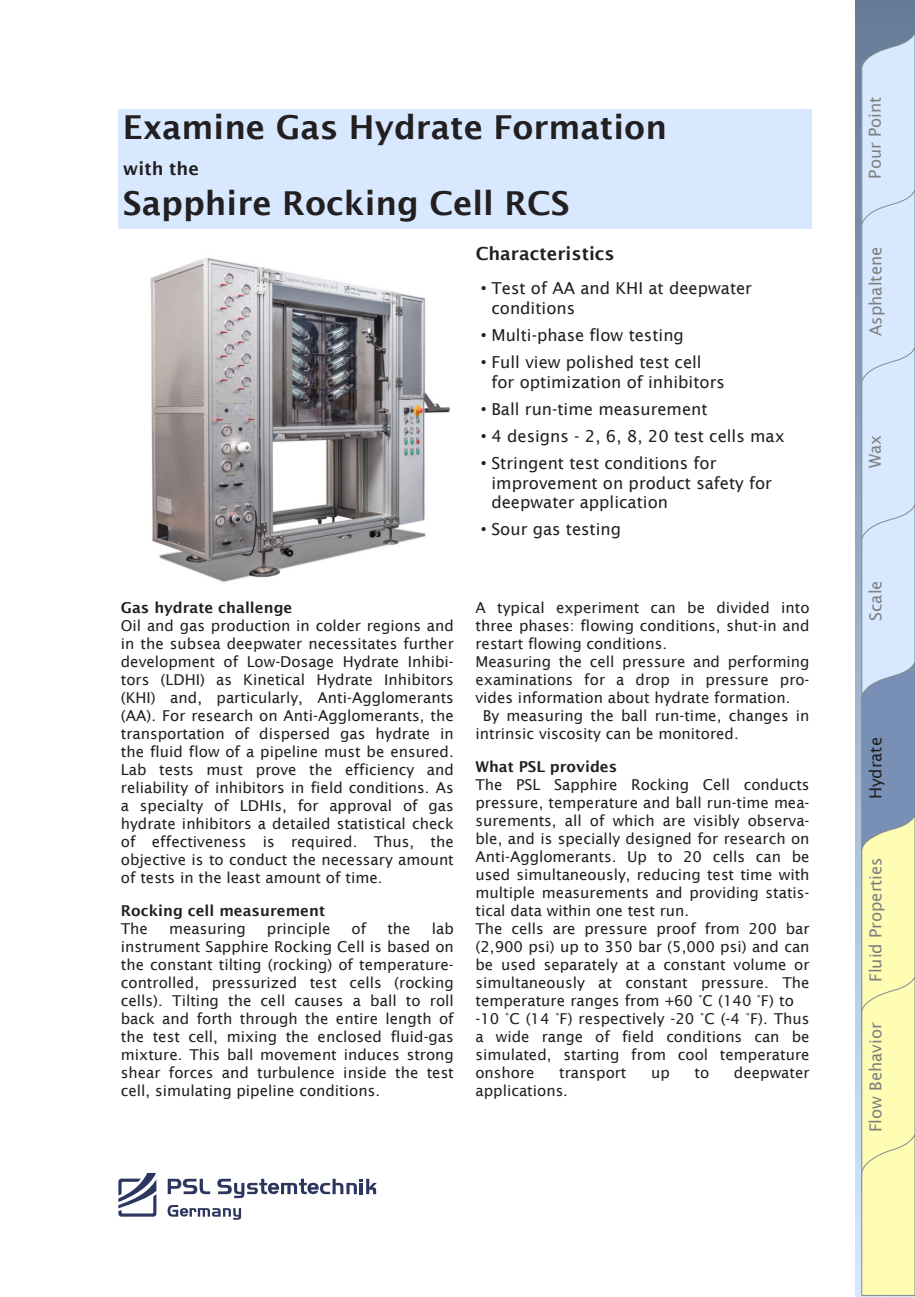
<style>
.page{position:relative;width:915px;height:1297px;background:#fff}
.page>*{position:absolute;margin:0;border:0;box-sizing:border-box;transform-origin:0 0}
.t1{font:600 33px "Lucida Sans";color:#231f20}
.t2{font:600 18px "Lucida Sans";color:#231f20}
.t3{font:16.5px/19.8px "Lucida Sans";color:#231f20}
.t4{font:16.5px "Lucida Sans";color:#7f7f7f}
.t5{font:15px/18px "Lucida Sans";color:#231f20;text-align:justify}
.t6{font:600 15px "Lucida Sans";color:#231f20}
.s1{font-family:"Arial"}
</style>
<div class="page">
<img style="left:855px;top:0;width:59px;height:1297px">
<svg style="left:860px;top:30px;width:54px;height:1266px;background:#d5dfd6"></svg>
<svg style="left:118px;top:1173px;width:38px;height:44px"></svg>
<svg style="left:168px;top:1179px;width:42px;height:15px"></svg>
<svg style="left:167px;top:1205px;width:74px;height:15px"></svg>
<svg style="left:217px;top:1179px;width:160px;height:19px"></svg>
<img style="left:150px;top:258px;width:300px;height:325px">
<div style="left:119px;top:109px;width:693px;height:120px;background:#d8e9ff"></div>
<h1 class="t1" style="left:123px;top:113px;width:545px">Examine Gas Hydrate Formation</h1>
<p class="t2" style="left:123px;top:161px;width:78px">with the</p>
<h1 class="t1" style="left:123px;top:189px;width:448px">Sapphire Rocking Cell RCS</h1>
<p class="t2" style="left:475px;top:246px;width:140px">Characteristics</p>
<p class="t3" style="left:491px;top:279px;width:262px;text-indent:-10px"><span class="s1">•</span> Test of AA and KHI at deepwater conditions</p>
<p class="t3" style="left:481px;top:326px;width:204px"><span class="s1">•</span> Multi-phase flow testing</p>
<p class="t3" style="left:491px;top:353px;width:235px;text-indent:-10px"><span class="s1">•</span> Full view polished test cell for optimization of inhibitors</p>
<p class="t3" style="left:480px;top:400px;width:228px"><span class="s1">•</span> Ball run-time measurement</p>
<p class="t3" style="left:480px;top:427px;width:305px"><span class="s1">•</span> 4 designs - 2, 6, 8, 20 test cells max</p>
<p class="t3" style="left:491px;top:454px;width:282px;text-indent:-10px"><span class="s1">•</span> Stringent test conditions for improvement on product safety for deepwater application</p>
<p class="t3" style="left:480px;top:521px;width:142px"><span class="s1">•</span> Sour gas testing</p>
<p class="t6" style="left:121px;top:601px;width:173px">Gas hydrate challenge</p>
<p class="t5" style="left:121px;top:618px;width:334px">Oil and gas production in colder regions and in the subsea deepwater necessitates further development of Low-Dosage Hydrate Inhibi&shy;tors (LDHI) as Kinetical Hydrate Inhibitors (KHI) and, particularly, Anti-Agglomerants (AA). For research on Anti-Agglomerants, the transportation of dispersed gas hydrate in the fluid flow of a pipeline must be ensured.<br>Lab tests must prove the efficiency and reliability of inhibitors in field conditions. As a specialty of LDHIs, for approval of gas hydrate inhibitors a detailed statistical check of effectiveness is required. Thus, the objective is to conduct the necessary amount of tests in the least amount of time.</p>
<p class="t6" style="left:121px;top:904px;width:206px">Rocking cell measurement</p>
<p class="t5" style="left:121px;top:920px;width:29px">The</p>
<p class="t5" style="left:169px;top:920px;width:78px">measuring</p>
<p class="t5" style="left:267px;top:920px;width:65px">principle</p>
<p class="t5" style="left:351px;top:920px;width:16px">of</p>
<p class="t5" style="left:387px;top:920px;width:25px">the</p>
<p class="t5" style="left:121px;top:920px;width:334px;text-indent:311px">lab instrument Sapphire Rocking Cell is based on the constant tilting (rocking) of temperature&shy;controlled, pressurized test cells (rocking cells). Tilting the cell causes a ball to roll back and forth through the entire length of the test cell, mixing the enclosed fluid-gas mixture. This ball movement induces strong shear forces and turbulence inside the test cell, simulating pipeline conditions.</p>
<p class="t5" style="left:475px;top:600px;width:335px">A typical experiment can be divided into</p>
<p class="t5" style="left:475px;top:618px;width:335px">three phases: flowing conditions, shut-in and</p>
<p class="t5" style="left:475px;top:636px;width:193px">restart flowing conditions.</p>
<p class="t5" style="left:475px;top:654px;width:335px">Measuring the cell pressure and performing</p>
<p class="t5" style="left:475px;top:672px;width:335px">examinations for a drop in pressure pro-</p>
<p class="t5" style="left:475px;top:690px;width:316px">vides information about hydrate formation.</p>
<p class="t5" style="left:482px;top:708px;width:328px">By measuring the ball run-time, changes in</p>
<p class="t5" style="left:475px;top:726px;width:265px">intrinsic viscosity can be monitored.</p>
<p class="t6" style="left:475px;top:760px;width:143px">What PSL provides</p>
<p class="t5" style="left:475px;top:776px;width:335px;text-align:left">The PSL Sapphire Rocking Cell conducts pressure, temperature and ball run-time mea&shy;surements, all of which are visibly observa&shy;ble, and is specially designed for research on Anti-Agglomerants. Up to 20 cells can be used simultaneously, reducing test time with multiple measurements and providing statis&shy;tical data within one test run.<br>The cells are pressure proof from 200 bar (2,900 psi) up to 350 bar (5,000 psi) and can be used separately at a constant volume or simultaneously at constant pressure. The temperature ranges from +60 °C (140 °F) to -10 °C (14 °F) respectively -20 °C (-4 °F). Thus a wide range of field conditions can be simulated, starting from cool temperature onshore</p>
<p class="t5" style="left:559px;top:1064px;width:69px">transport</p>
<p class="t5" style="left:651px;top:1064px;width:20px">up</p>
<p class="t5" style="left:694px;top:1064px;width:16px">to</p>
<p class="t5" style="left:733px;top:1064px;width:77px">deepwater</p>
<p class="t5" style="left:475px;top:1082px;width:94px">applications.</p>
<p class="t4" style="left:867px;top:179px;width:84px;rotate:-90deg">Pour Point</p>
<p class="t4" style="left:868px;top:336px;width:90px;rotate:-90deg">Asphaltene</p>
<p class="t4" style="left:867px;top:468px;width:35px;rotate:-90deg">Wax</p>
<p class="t4" style="left:868px;top:621px;width:42px;rotate:-90deg">Scale</p>
<p class="t3" style="left:866px;top:799px;width:64px;rotate:-90deg">Hydrate</p>
<p class="t4" style="left:868px;top:982px;width:127px;rotate:-90deg">Fluid Properties</p>
<p class="t4" style="left:868px;top:1132px;width:112px;rotate:-90deg">Flow Behavior</p>
</div>
